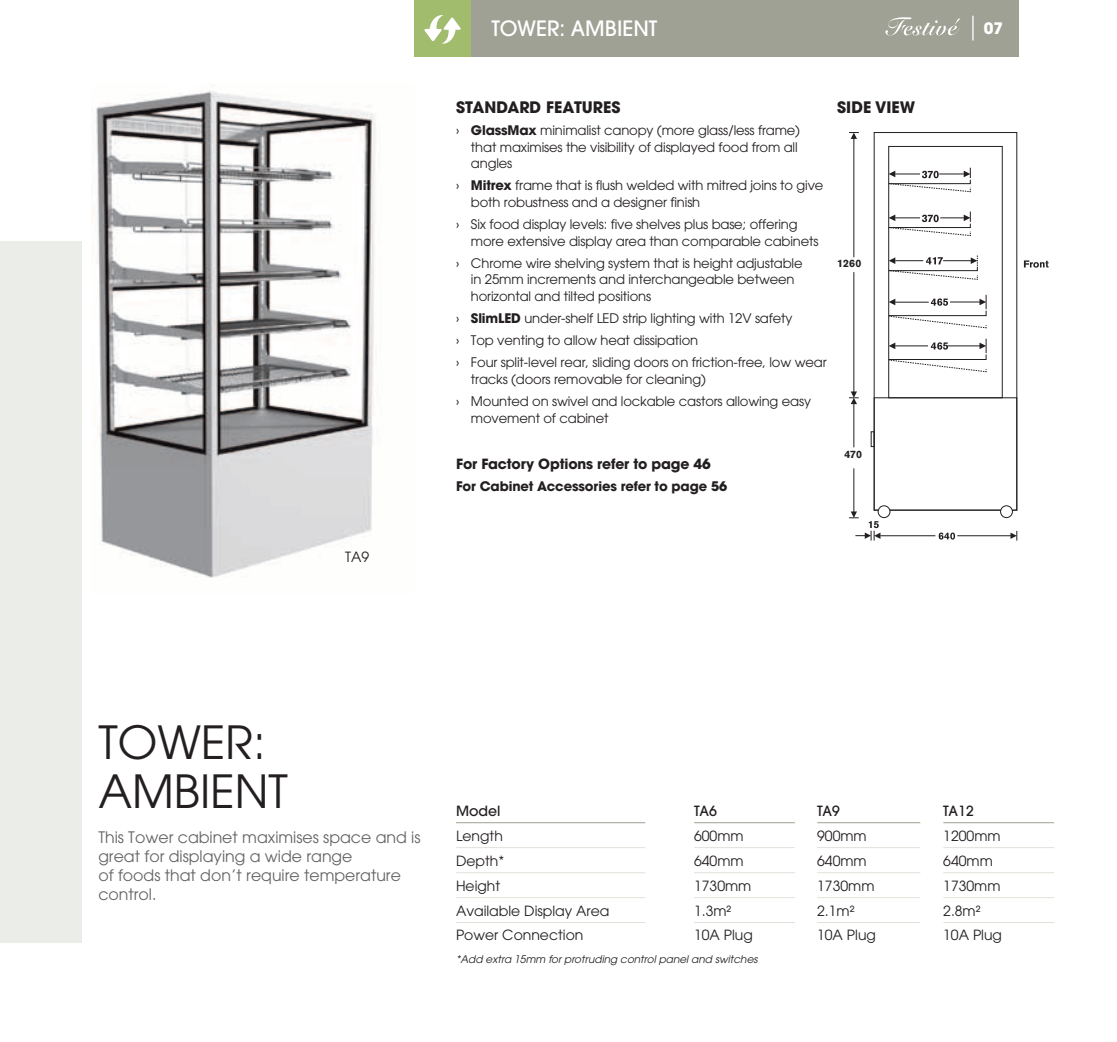
<style>
.page{position:relative;width:1117px;height:1042px;background:#fff}
.page>*{position:absolute;margin:0;border:0;box-sizing:border-box;transform-origin:0 0}
.t1{font:45.5px/49px "Avant Garde";color:#231f20}
.t2{font:500 21px "Avant Garde";color:#fff}
.t3{font:15.75px/18.9px "Avant Garde";color:#636366}
.t4{font:700 15.75px "Avant Garde";color:#231f20}
.t5{font:700 15.75px "Avant Garde";color:#fff}
.t6{font:14px "Avant Garde";color:#231f20}
.t7{font:700 14px "Avant Garde";letter-spacing:-.01em;color:#231f20}
.t8{font:500 14px "Avant Garde";color:#231f20}
.t9{font:13.12px/16.6px "Avant Garde";letter-spacing:-.01em;color:#231f20}
.t10{font:700 13.12px "Avant Garde";letter-spacing:-.01em;color:#231f20}
.t11{font:italic 10.5px "Avant Garde";color:#231f20}
.t12{font:700 10.5px "Akzidenz Grotesk BE";color:#231f20}
.s1{font-weight:700}
</style>
<div class="page">
<svg style="left:873px;top:132px;width:144px;height:259px"></svg>
<div style="left:888px;top:146px;width:114px;height:252px;border:1px solid #231f20"></div>
<svg style="left:888px;top:212px;width:82px;height:24px"></svg>
<svg style="left:888px;top:168px;width:82px;height:24px"></svg>
<svg style="left:1023px;top:260px;width:25px;height:8px"></svg>
<hr style="left:853px;top:139px;width:1px;height:118px;background:#231f20">
<hr style="left:853px;top:272px;width:1px;height:120px;background:#231f20">
<svg style="left:849px;top:132px;width:9px;height:7px"></svg>
<svg style="left:849px;top:391px;width:168px;height:149px"></svg>
<svg style="left:888px;top:339px;width:98px;height:33px"></svg>
<svg style="left:888px;top:295px;width:98px;height:33px"></svg>
<svg style="left:888px;top:255px;width:89px;height:25px"></svg>
<div style="left:0;top:241px;width:81px;height:702px;background:#eaede8"></div>
<div style="left:414px;top:0;width:604px;height:56px;background:#9fa194"></div>
<hr style="left:456px;top:822px;width:189px;height:1px;background:#9fa194">
<hr style="left:694px;top:822px;width:100px;height:1px;background:#9fa194">
<hr style="left:817px;top:822px;width:103px;height:1px;background:#9fa194">
<hr style="left:943px;top:822px;width:110px;height:1px;background:#9fa194">
<hr style="left:456px;top:847px;width:189px;height:1px;background:#e0e2da">
<hr style="left:694px;top:847px;width:100px;height:1px;background:#e0e2da">
<hr style="left:817px;top:847px;width:103px;height:1px;background:#e0e2da">
<hr style="left:943px;top:847px;width:110px;height:1px;background:#e0e2da">
<hr style="left:456px;top:872px;width:189px;height:1px;background:#e0e2da">
<hr style="left:694px;top:872px;width:100px;height:1px;background:#e0e2da">
<hr style="left:817px;top:872px;width:103px;height:1px;background:#e0e2da">
<hr style="left:943px;top:872px;width:110px;height:1px;background:#e0e2da">
<hr style="left:456px;top:897px;width:189px;height:1px;background:#e0e2da">
<hr style="left:694px;top:897px;width:100px;height:1px;background:#e0e2da">
<hr style="left:817px;top:897px;width:103px;height:1px;background:#e0e2da">
<hr style="left:943px;top:897px;width:110px;height:1px;background:#e0e2da">
<hr style="left:456px;top:922px;width:189px;height:1px;background:#e0e2da">
<hr style="left:694px;top:922px;width:100px;height:1px;background:#e0e2da">
<hr style="left:817px;top:922px;width:103px;height:1px;background:#e0e2da">
<hr style="left:943px;top:922px;width:110px;height:1px;background:#e0e2da">
<svg style="left:972px;top:16px;width:1px;height:25px"></svg>
<svg style="left:885px;top:17px;width:75px;height:18px"></svg>
<div style="left:414px;top:0;width:56px;height:56px;background:#a0bc6c"></div>
<svg style="left:424px;top:15px;width:37px;height:29px"></svg>
<img style="left:95px;top:91px;width:281px;height:487px">
<p class="t6" style="left:345px;top:549px;width:26px">TA9</p>
<h2 class="t2" style="left:491px;top:16px;width:167px">TOWER: AMBIENT</h2>
<p class="t4" style="left:456px;top:97px;width:166px">STANDARD FEATURES</p>
<p class="t9" style="left:471px;top:122px;width:330px;text-indent:-15px">› <span class="s1">GlassMax</span> minimalist canopy (more glass/less frame) that maximises the visibility of displayed food from all angles</p>
<p class="t9" style="left:471px;top:177px;width:354px;text-indent:-15px">› <span class="s1">Mitrex</span> frame that is flush welded with mitred joins to give both robustness and a designer finish</p>
<p class="t9" style="left:471px;top:216px;width:349px;text-indent:-15px">› Six food display levels: five shelves plus base; offering more extensive display area than comparable cabinets</p>
<p class="t9" style="left:471px;top:255px;width:333px;text-indent:-15px">› Chrome wire shelving system that is height adjustable in 25mm increments and interchangeable between horizontal and tilted positions</p>
<p class="t9" style="left:456px;top:307px;width:372px;line-height:22.1px">› <span class="s1">SlimLED</span> under-shelf LED strip lighting with 12V safety<br>› Top venting to allow heat dissipation<br>› Four split-level rear, sliding doors on friction-free, low wear</p>
<p class="t9" style="left:456px;top:368px;width:356px;line-height:22.1px;text-indent:15px">tracks (doors removable for cleaning)<br>› Mounted on swivel and lockable castors allowing easy</p>
<p class="t9" style="left:471px;top:409px;width:139px">movement of cabinet</p>
<p class="t7" style="left:456px;top:454px;width:256px">For Factory Options refer to page 46</p>
<p class="t10" style="left:456px;top:477px;width:272px">For Cabinet Accessories refer to page 56</p>
<p class="t4" style="left:837px;top:97px;width:79px">SIDE VIEW</p>
<p class="t12" style="left:837px;top:257px;width:26px">1260</p>
<p class="t12" style="left:844px;top:448px;width:19px">470</p>
<p class="t5" style="left:983px;top:18px;width:21px">07</p>
<h1 class="t1" style="left:98px;top:718px;width:191px">TOWER:<br>AMBIENT</h1>
<p class="t3" style="left:98px;top:828px;width:323px">this tower cabinet maximises space and is great for displaying a wide range<br>of foods that don’t require temperature control.</p>
<p class="t8" style="left:456px;top:802px;width:46px">Model</p>
<p class="t8" style="left:694px;top:802px;width:24px">TA6</p>
<p class="t8" style="left:817px;top:802px;width:24px">TA9</p>
<p class="t8" style="left:943px;top:802px;width:32px">TA12</p>
<p class="t6" style="left:456px;top:827px;width:48px">Length</p>
<p class="t6" style="left:694px;top:827px;width:51px">600mm</p>
<p class="t6" style="left:817px;top:827px;width:51px">900mm</p>
<p class="t6" style="left:943px;top:827px;width:59px">1200mm</p>
<p class="t6" style="left:456px;top:852px;width:50px">Depth*</p>
<p class="t6" style="left:694px;top:852px;width:51px">640mm</p>
<p class="t6" style="left:817px;top:852px;width:51px">640mm</p>
<p class="t6" style="left:943px;top:852px;width:51px">640mm</p>
<p class="t6" style="left:456px;top:877px;width:46px">Height</p>
<p class="t6" style="left:694px;top:877px;width:59px">1730mm</p>
<p class="t6" style="left:817px;top:877px;width:59px">1730mm</p>
<p class="t6" style="left:943px;top:877px;width:59px">1730mm</p>
<p class="t6" style="left:456px;top:902px;width:155px">Available Display Area</p>
<p class="t6" style="left:694px;top:902px;width:39px">1.3m²</p>
<p class="t6" style="left:817px;top:902px;width:39px">2.1m²</p>
<p class="t6" style="left:943px;top:902px;width:39px">2.8m²</p>
<p class="t6" style="left:456px;top:927px;width:129px">Power Connection</p>
<p class="t6" style="left:693px;top:927px;width:60px">10A Plug</p>
<p class="t6" style="left:817px;top:927px;width:60px">10A Plug</p>
<p class="t6" style="left:943px;top:927px;width:60px">10A Plug</p>
<p class="t11" style="left:456px;top:953px;width:303px">*Add extra 15mm for protruding control panel and switches</p>
</div>
